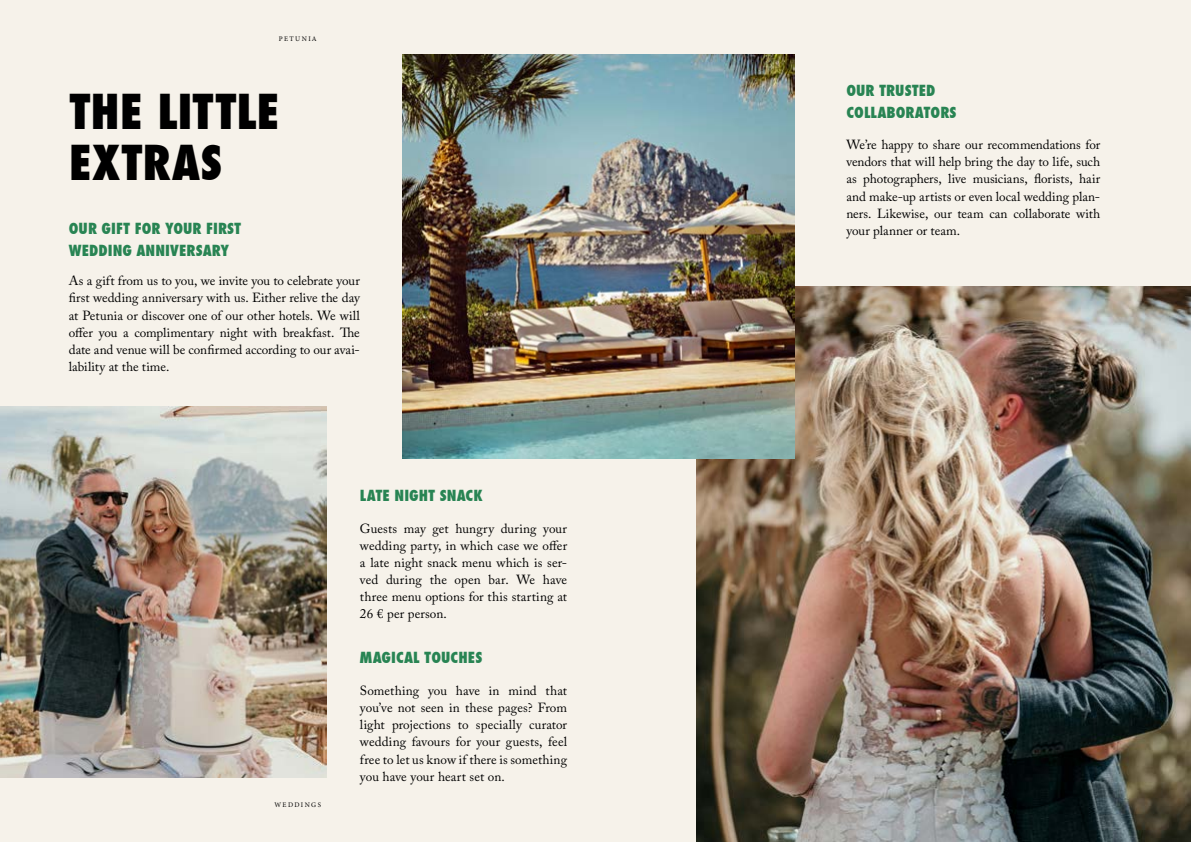
<style>
.page{position:relative;width:1191px;height:842px;background:#f6f2ea}
.page>*{position:absolute;margin:0;border:0;box-sizing:border-box;transform-origin:0 0}
.t1{font:800 condensed 47px/51px "Futura LT Pro";letter-spacing:-.015em;color:#000}
.t2{font:800 condensed 15px/22.2px "Futura LT Pro";color:#288453}
.t3{font:13.2px/17.1px "Adobe Caslon Pro";letter-spacing:.005em;color:#000;text-align:justify}
.t4{font:7px "Minion Pro";letter-spacing:.2em;color:#000}
</style>
<div class="page">
<img style="left:0;top:407px;width:326px;height:370px">
<img style="left:696px;top:286px;width:495px;height:556px">
<img style="left:403px;top:54px;width:391px;height:405px">
<p class="t4" style="left:279px;top:34px;width:39px">PETUNIA</p>
<h1 class="t1" style="left:69px;top:88px;width:213px">THE LITTLE<br>EXTRAS</h1>
<p class="t2" style="left:69px;top:218px;width:174px">OUR GIFT FOR YOUR FIRST<br>WEDDING ANNIVERSARY</p>
<p class="t3" style="left:69px;top:272px;width:293px">As a gift from us to you, we invite you to celebrate your first wedding anniversary with us. Either relive the day at Petunia or discover one of our other hotels. We will offer you a complimentary night with breakfast. The date and venue will be confirmed according to our avai&shy;lability at the time.</p>
<p class="t2" style="left:360px;top:484px;width:125px">LATE NIGHT SNACK</p>
<p class="t3" style="left:360px;top:520px;width:209px">Guests may get hungry during your wedding party, in which case we offer a late night snack menu which is ser&shy;ved during the open bar. We have three menu options for this starting at 26 € per person.</p>
<p class="t2" style="left:360px;top:647px;width:124px">MAGICAL TOUCHES</p>
<p class="t4" style="left:274px;top:800px;width:48px">WEDDINGS</p>
<p class="t3" style="left:360px;top:682px;width:209px">Something you have in mind that you’ve not seen in these pages? From light projections to specially curator wedding favours for your guests, feel free to let us know if there is something you have your heart set on.</p>
<p class="t2" style="left:846px;top:80px;width:112px">OUR TRUSTED<br>COLLABORATORS</p>
<p class="t3" style="left:846px;top:136px;width:255px">We’re happy to share our recommendations for vendors that will help bring the day to life, such as photographers, live musicians, florists, hair and make-up artists or even local wedding plan&shy;ners. Likewise, our team can collaborate with your planner or team.</p>
</div>
